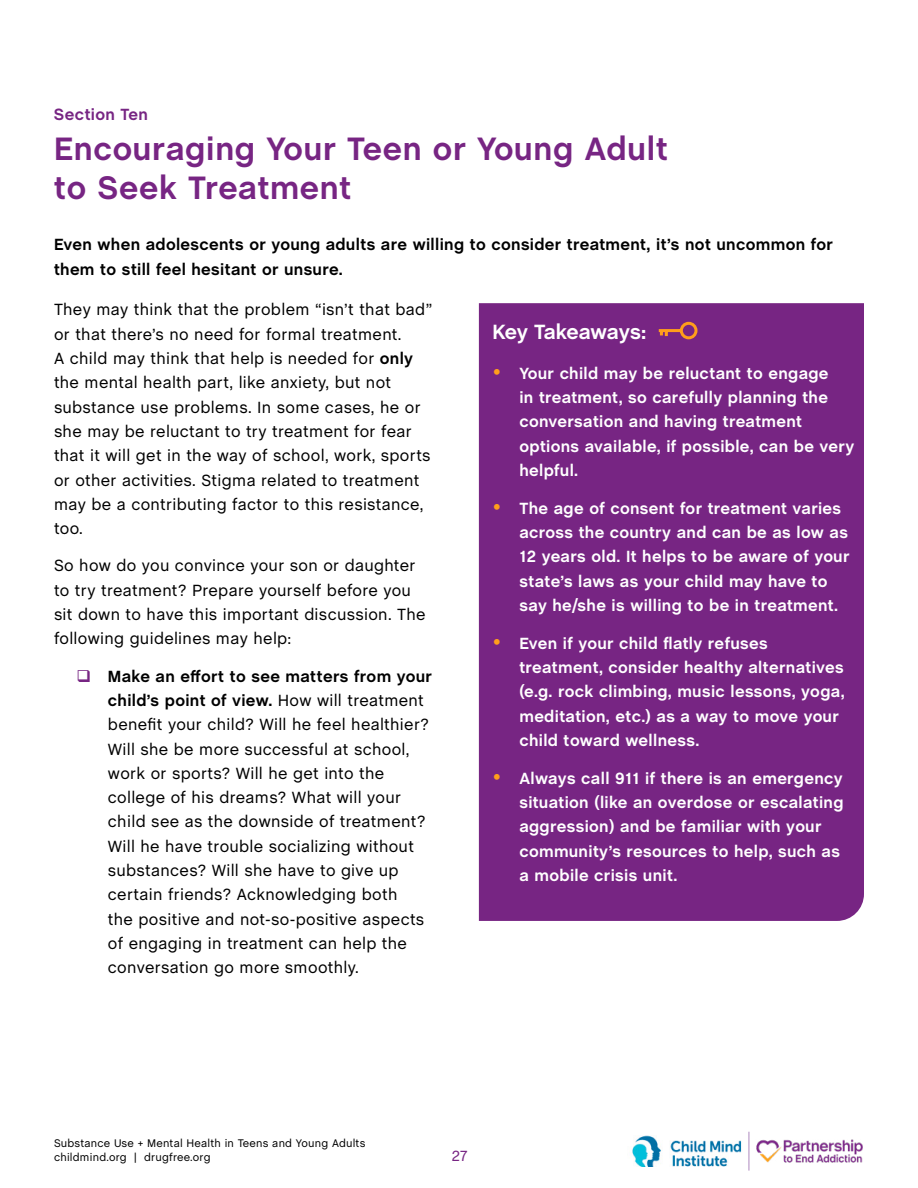
<style>
.page{position:relative;width:918px;height:1188px;background:#fff}
.page>*{position:absolute;margin:0;border:0;box-sizing:border-box;transform-origin:0 0}
.t1{font:700 33px/39.6px "Chalet";letter-spacing:.02em;color:#772583}
.t2{font:700 21px "Chalet";letter-spacing:-.015em;color:#fff}
.t3{font:16.5px/24.3px "Chalet";letter-spacing:.02em;color:#000}
.t4{font:700 16.5px/24.3px "Chalet";letter-spacing:.02em;color:#fff}
.t5{font:700 16.5px/24.3px "Chalet";letter-spacing:.02em;color:#000}
.t6{font:700 16.5px "Chalet";letter-spacing:.02em;color:#772583}
.t7{font:15px "Chalet";color:#772583}
.t8{font:11.25px/13.5px "Chalet";letter-spacing:.02em;color:#000}
.s1{font-weight:700}
.s2{color:#772583}
</style>
<div class="page">
<img style="left:632px;top:1136px;width:110px;height:31px">
<hr style="left:749px;top:1132px;width:1px;height:39px;background:#ad89be">
<img style="left:756px;top:1140px;width:107px;height:23px">
<div style="left:479px;top:303px;width:385px;height:618px;background:#772583"></div>
<svg style="left:656px;top:320px;width:43px;height:21px"></svg>
<svg style="left:494px;top:369px;width:6px;height:5px"></svg>
<svg style="left:494px;top:504px;width:6px;height:5px"></svg>
<svg style="left:494px;top:639px;width:6px;height:5px"></svg>
<svg style="left:494px;top:774px;width:6px;height:5px"></svg>
<p class="t6" style="left:54px;top:105px;width:95px">Section Ten</p>
<h1 class="t1" style="left:54px;top:131px;width:615px">Encouraging Your Teen or Young Adult to Seek Treatment</h1>
<p class="t5" style="left:54px;top:234px;width:781px">Even when adolescents or young adults are willing to consider treatment, it’s not uncommon for them to still feel hesitant or unsure.</p>
<p class="t3" style="left:54px;top:298px;width:380px">They may think that the problem “isn’t that bad” or that there’s no need for formal treatment.<br>A child may think that help is needed for <span class="s1">only </span>the mental health part, like anxiety, but not substance use problems. In some cases, he or she may be reluctant to try treatment for fear that it will get in the way of school, work, sports or other activities. Stigma related to treatment may be a contributing factor to this resistance, too.</p>
<p class="t3" style="left:54px;top:554px;width:373px">So how do you convince your son or daughter to try treatment? Prepare yourself before you sit down to have this important discussion. The following guidelines may help:</p>
<p class="t3" style="left:108px;top:664px;width:326px;text-indent:-31px"><span class="s2">❑</span> <span class="s1">Make an effort to see matters from your child’s point of view.</span> How will treatment benefit your child? Will he feel healthier?<br>Will she be more successful at school, work or sports? Will he get into the college of his dreams? What will your child see as the downside of treatment?<br>Will he have trouble socializing without substances? Will she have to give up certain friends? Acknowledging both<br>the positive and not-so-positive aspects of engaging in treatment can help the conversation go more smoothly.</p>
<p class="t2" style="left:492px;top:320px;width:155px">Key Takeaways:</p>
<p class="t4" style="left:519px;top:362px;width:337px">Your child may be reluctant to engage<br>in treatment, so carefully planning the conversation and having treatment options available, if possible, can be very helpful.</p>
<p class="t4" style="left:519px;top:497px;width:332px">The age of consent for treatment varies across the country and can be as low as 12 years old. It helps to be aware of your state’s laws as your child may have to say he/she is willing to be in treatment.</p>
<p class="t4" style="left:519px;top:632px;width:327px">Even if your child flatly refuses treatment, consider healthy alternatives (e.g. rock climbing, music lessons, yoga, meditation, etc.) as a way to move your child toward wellness.</p>
<p class="t4" style="left:519px;top:767px;width:326px">Always call 911 if there is an emergency situation (like an overdose or escalating aggression) and be familiar with your community’s resources to help, such as a mobile crisis unit.</p>
<p class="t8" style="left:54px;top:1137px;width:313px">Substance Use + Mental Health in Teens and Young Adults childmind.org | drugfree.org</p>
<p class="t7" style="left:452px;top:1147px;width:17px">27</p>
</div>
